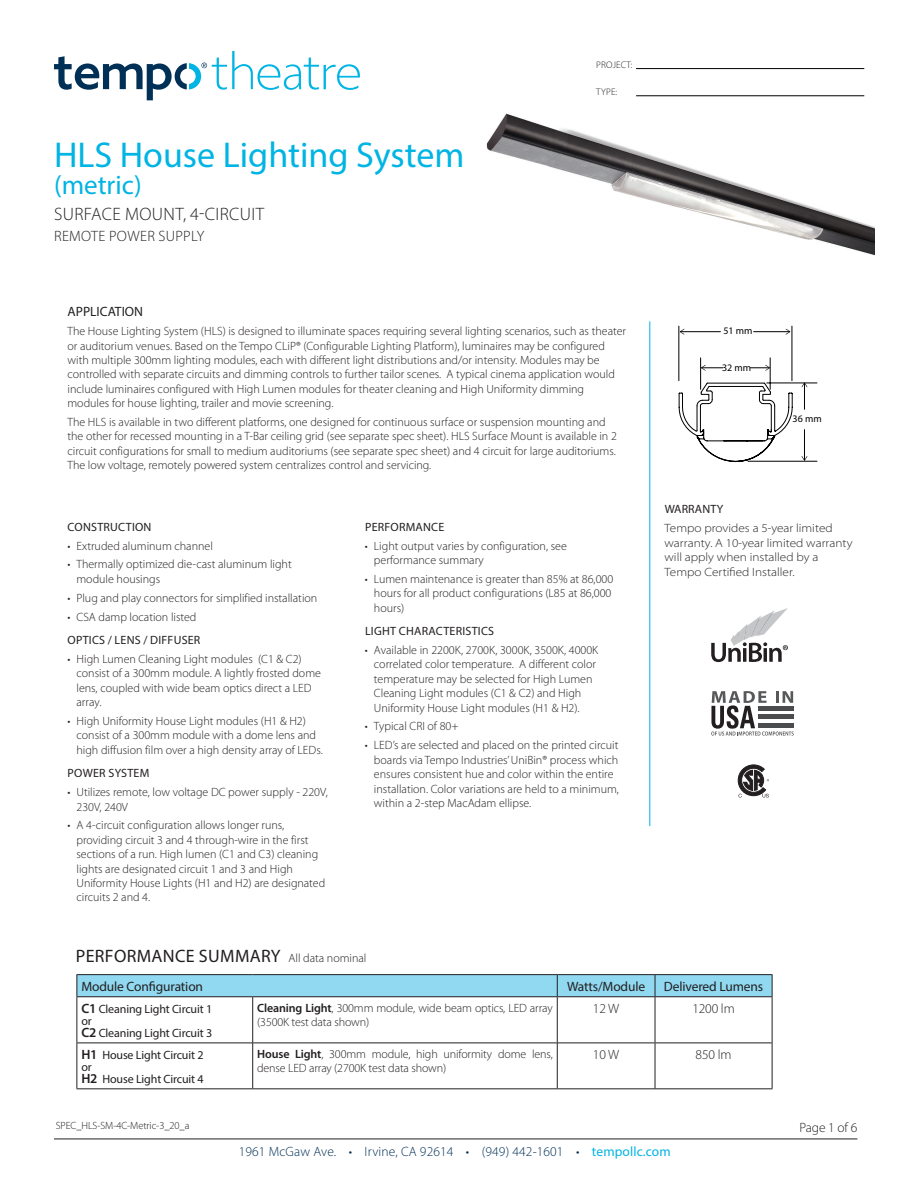
<style>
.page{position:relative;width:918px;height:1188px;background:#fff}
.page>*{position:absolute;margin:0;border:0;box-sizing:border-box;transform-origin:0 0}
.Head{font:36px "Myriad Pro";color:#00b4e3}
.Head-2{font:27px "Myriad Pro";color:#00b4e3}
.Table_Head{font:18px "Myriad Pro";letter-spacing:.02em;color:#231f20}
.Head-3{font:300 18px "Myriad Pro";letter-spacing:.02em;color:#231f20}
.Head-4{font:300 15px "Myriad Pro";letter-spacing:.02em;color:#231f20}
.t1{font:13.5px "Myriad Pro";letter-spacing:-.01em;color:#231f20}
.t2{font:300 13.5px "Myriad Pro";letter-spacing:.01em;color:#003056}
.t3{font:300 13.5px "Myriad Pro";letter-spacing:-.01em;color:#231f20}
.Bullet{font:300 12px/14.4px "Myriad Pro";color:#231f20}
.Bullet_Heads{font:12px "Myriad Pro";letter-spacing:.005em;color:#231f20}
.Text{font:300 semi-expanded 12px/14.4px "Myriad Pro";color:#231f20}
.t4{font:300 10.5px "Myriad Pro";letter-spacing:-.01em;color:#231f20}
.t5{font:10.05px "Myriad Pro";color:#020202}
.t6{font:300 9.6px "Myriad Pro";letter-spacing:.01em;color:#231f20}
.s1{font-weight:300;font-size:12px}
.s2{font-weight:600;font-size:13.5px}
.s3{font-weight:600}
.s4{font-weight:400;color:#00b4e3}
</style>
<div class="page">
<hr style="left:54px;top:1139px;width:803px;height:1px;background:#231f20">
<svg style="left:54px;top:51px;width:306px;height:49px"></svg>
<img style="left:486px;top:68px;width:389px;height:188px">
<hr style="left:650px;top:321px;width:1px;height:505px;background:#00b4e3">
<svg style="left:711px;top:608px;width:77px;height:54px"></svg>
<svg style="left:738px;top:765px;width:31px;height:33px"></svg>
<svg style="left:711px;top:691px;width:83px;height:45px"></svg>
<hr style="left:636px;top:68px;width:228px;height:1px;background:#000">
<hr style="left:636px;top:96px;width:228px;height:1px;background:#000">
<hr style="left:77px;top:1043px;width:175px;height:1px;background:#231f20">
<hr style="left:253px;top:1043px;width:304px;height:1px;background:#231f20">
<hr style="left:558px;top:1043px;width:97px;height:1px;background:#231f20">
<hr style="left:655px;top:1043px;width:117px;height:1px;background:#231f20">
<hr style="left:76px;top:1043px;width:1px;height:45px;background:#231f20">
<hr style="left:76px;top:997px;width:1px;height:46px;background:#231f20">
<hr style="left:252px;top:997px;width:1px;height:46px;background:#231f20">
<hr style="left:557px;top:997px;width:1px;height:46px;background:#231f20">
<hr style="left:252px;top:1043px;width:1px;height:45px;background:#231f20">
<hr style="left:557px;top:1043px;width:1px;height:45px;background:#231f20">
<hr style="left:655px;top:1043px;width:1px;height:45px;background:#231f20">
<hr style="left:772px;top:1043px;width:1px;height:45px;background:#231f20">
<hr style="left:655px;top:997px;width:1px;height:46px;background:#231f20">
<hr style="left:76px;top:974px;width:177px;height:1px;background:#231f20">
<hr style="left:253px;top:974px;width:304px;height:1px;background:#231f20">
<hr style="left:557px;top:974px;width:98px;height:1px;background:#231f20">
<hr style="left:655px;top:974px;width:117px;height:1px;background:#231f20">
<hr style="left:772px;top:997px;width:1px;height:46px;background:#231f20">
<svg style="left:76px;top:975px;width:697px;height:22px;background:#8bd0e7"></svg>
<hr style="left:76px;top:1088px;width:177px;height:1px;background:#231f20">
<hr style="left:253px;top:1088px;width:304px;height:1px;background:#231f20">
<hr style="left:557px;top:1088px;width:98px;height:1px;background:#231f20">
<hr style="left:655px;top:1088px;width:117px;height:1px;background:#231f20">
<hr style="left:679px;top:326px;width:1px;height:55px;background:#000100">
<hr style="left:792px;top:326px;width:1px;height:55px;background:#000100">
<hr style="left:700px;top:358px;width:1px;height:31px;background:#000100">
<hr style="left:770px;top:358px;width:1px;height:31px;background:#000100">
<hr style="left:767px;top:383px;width:50px;height:1px;background:#000100">
<hr style="left:748px;top:461px;width:69px;height:1px;background:#000100">
<hr style="left:680px;top:331px;width:40px;height:1px;background:#000100">
<svg style="left:680px;top:329px;width:4px;height:6px"></svg>
<hr style="left:754px;top:331px;width:36px;height:1px;background:#000100">
<svg style="left:786px;top:329px;width:4px;height:6px"></svg>
<svg style="left:701px;top:365px;width:22px;height:6px"></svg>
<svg style="left:750px;top:365px;width:20px;height:6px"></svg>
<hr style="left:804px;top:430px;width:1px;height:30px;background:#000100">
<svg style="left:802px;top:456px;width:5px;height:5px"></svg>
<svg style="left:802px;top:383px;width:5px;height:26px"></svg>
<svg style="left:679px;top:383px;width:114px;height:79px"></svg>
<p class="Head" style="left:54px;top:133px;width:412px">HLS House Lighting System</p>
<p class="Head-2" style="left:54px;top:168px;width:89px">(metric)</p>
<p class="Head-3" style="left:54px;top:203px;width:211px">SURFACE MOUNT, 4-CIRCUIT</p>
<p class="Head-4" style="left:54px;top:226px;width:152px">REMOTE POWER SUPPLY</p>
<p class="t6" style="left:596px;top:59px;width:38px">PROJECT:</p>
<p class="t6" style="left:596px;top:86px;width:22px">TYPE:</p>
<p class="t1" style="left:68px;top:304px;width:77px">APPLICATION</p>
<p class="Bullet" style="left:68px;top:324px;width:560px">The House Lighting System (HLS) is designed to illuminate spaces requiring several lighting scenarios, such as theater or auditorium venues. Based on the Tempo CLiP® (Configurable Lighting Platform), luminaires may be configured with multiple 300mm lighting modules, each with different light distributions and/or intensity. Modules may be controlled with separate circuits and dimming controls to further tailor scenes. A typical cinema application would include luminaires configured with High Lumen modules for theater cleaning and High Uniformity dimming modules for house lighting, trailer and movie screening.</p>
<p class="Bullet" style="left:68px;top:415px;width:551px">The HLS is available in two different platforms, one designed for continuous surface or suspension mounting and the other for recessed mounting in a T-Bar ceiling grid (see separate spec sheet). HLS Surface Mount is available in 2 circuit configurations for small to medium auditoriums (see separate spec sheet) and 4 circuit for large auditoriums.<br>The low voltage, remotely powered system centralizes control and servicing.</p>
<p class="Bullet_Heads" style="left:68px;top:519px;width:85px">CONSTRUCTION</p>
<p class="Bullet" style="left:68px;top:538px;width:147px">• Extruded aluminum channel</p>
<p class="Bullet" style="left:76px;top:557px;width:217px;text-indent:-9px">• Thermally optimized die-cast aluminum light module housings</p>
<p class="Bullet" style="left:68px;top:590px;width:251px">• Plug and play connectors for simplified installation</p>
<p class="Bullet" style="left:68px;top:609px;width:131px">• CSA damp location listed</p>
<p class="Bullet_Heads" style="left:68px;top:633px;width:134px">OPTICS / LENS / DIFFUSER</p>
<p class="Bullet" style="left:76px;top:652px;width:246px;text-indent:-9px">• High Lumen Cleaning Light modules (C1 &amp; C2) consist of a 300mm module. A lightly frosted dome lens, coupled with wide beam optics direct a LED array.</p>
<p class="Bullet" style="left:76px;top:714px;width:248px;text-indent:-9px">• High Uniformity House Light modules (H1 &amp; H2) consist of a 300mm module with a dome lens and high diffusion film over a high density array of LEDs.</p>
<p class="Bullet_Heads" style="left:68px;top:766px;width:83px">POWER SYSTEM</p>
<p class="Bullet" style="left:76px;top:785px;width:253px;text-indent:-9px">• Utilizes remote, low voltage DC power supply - 220V,<br>230V, 240V</p>
<p class="Bullet" style="left:76px;top:818px;width:250px;text-indent:-9px">• A 4-circuit configuration allows longer runs, providing circuit 3 and 4 through-wire in the first sections of a run. High lumen (C1 and C3) cleaning lights are designated circuit 1 and 3 and High Uniformity House Lights (H1 and H2) are designated circuits 2 and 4.</p>
<p class="Bullet_Heads" style="left:365px;top:519px;width:81px">PERFORMANCE</p>
<p class="Bullet" style="left:374px;top:538px;width:194px;text-indent:-9px">• Light output varies by configuration, see performance summary</p>
<p class="Bullet" style="left:374px;top:572px;width:241px;text-indent:-9px">• Lumen maintenance is greater than 85% at 86,000 hours for all product configurations (L85 at 86,000 hours)</p>
<p class="Bullet_Heads" style="left:365px;top:624px;width:131px">LIGHT CHARACTERISTICS</p>
<p class="Bullet" style="left:374px;top:643px;width:226px;text-indent:-9px">• Available in 2200K, 2700K, 3000K, 3500K, 4000K correlated color temperature. A different color temperature may be selected for High Lumen Cleaning Light modules (C1 &amp; C2) and High Uniformity House Light modules (H1 &amp; H2).</p>
<p class="Bullet" style="left:365px;top:719px;width:95px">• Typical CRI of 80+</p>
<p class="Bullet" style="left:374px;top:738px;width:247px;text-indent:-9px">• LED’s are selected and placed on the printed circuit boards via Tempo Industries’ UniBin® process which ensures consistent hue and color within the entire installation. Color variations are held to a minimum, within a 2-step MacAdam ellipse.</p>
<p class="Table_Head" style="left:76px;top:945px;width:292px">PERFORMANCE SUMMARY <span class="s1">All data nominal</span></p>
<p class="t5" style="left:723px;top:325px;width:31px">51 mm</p>
<p class="t5" style="left:722px;top:361px;width:31px">32 mm</p>
<p class="t5" style="left:793px;top:412px;width:31px">36 mm</p>
<p class="Bullet_Heads" style="left:665px;top:502px;width:60px">WARRANTY</p>
<p class="Text" style="left:665px;top:521px;width:189px">Tempo provides a 5-year limited warranty. A 10-year limited warranty will apply when installed by a<br>Tempo Certified Installer.</p>
<p class="t1" style="left:81px;top:978px;width:123px">Module Configuration</p>
<p class="t1" style="left:567px;top:978px;width:80px">Watts/Module</p>
<p class="t1" style="left:664px;top:978px;width:101px">Delivered Lumens</p>
<p class="Bullet_Heads" style="left:81px;top:1001px;width:132px"><span class="s2">C1</span> Cleaning Light Circuit 1</p>
<p class="Bullet_Heads" style="left:81px;top:1013px;width:12px">or</p>
<p class="Bullet_Heads" style="left:81px;top:1025px;width:132px"><span class="s2">C2</span> Cleaning Light Circuit 3</p>
<p class="Bullet" style="left:257px;top:1000px;width:297px"><span class="s3">Cleaning Light</span>, 300mm module, wide beam optics, LED array (3500K test data shown)</p>
<p class="t3" style="left:593px;top:1000px;width:28px">12 W</p>
<p class="t3" style="left:692px;top:1000px;width:44px">1200 lm</p>
<p class="Bullet_Heads" style="left:81px;top:1047px;width:124px"><span class="s2">H1</span> House Light Circuit 2</p>
<p class="Bullet_Heads" style="left:81px;top:1059px;width:12px">or</p>
<p class="Bullet_Heads" style="left:81px;top:1071px;width:124px"><span class="s2">H2</span> House Light Circuit 4</p>
<p class="Bullet" style="left:257px;top:1046px;width:297px"><span class="s3">House Light</span>, 300mm module, high uniformity dome lens, dense LED array (2700K test data shown)</p>
<p class="t3" style="left:593px;top:1046px;width:28px">10 W</p>
<p class="t3" style="left:696px;top:1046px;width:37px">850 lm</p>
<p class="t4" style="left:56px;top:1119px;width:135px">SPEC_HLS-SM-4C-Metric-3_20_a</p>
<p class="t3" style="left:800px;top:1119px;width:59px">Page 1 of 6</p>
<p class="t2" style="left:239px;top:1144px;width:433px">1961 McGaw Ave. • Irvine, CA 92614 • (949) 442-1601 • <span class="s4">tempollc.com</span></p>
</div>
